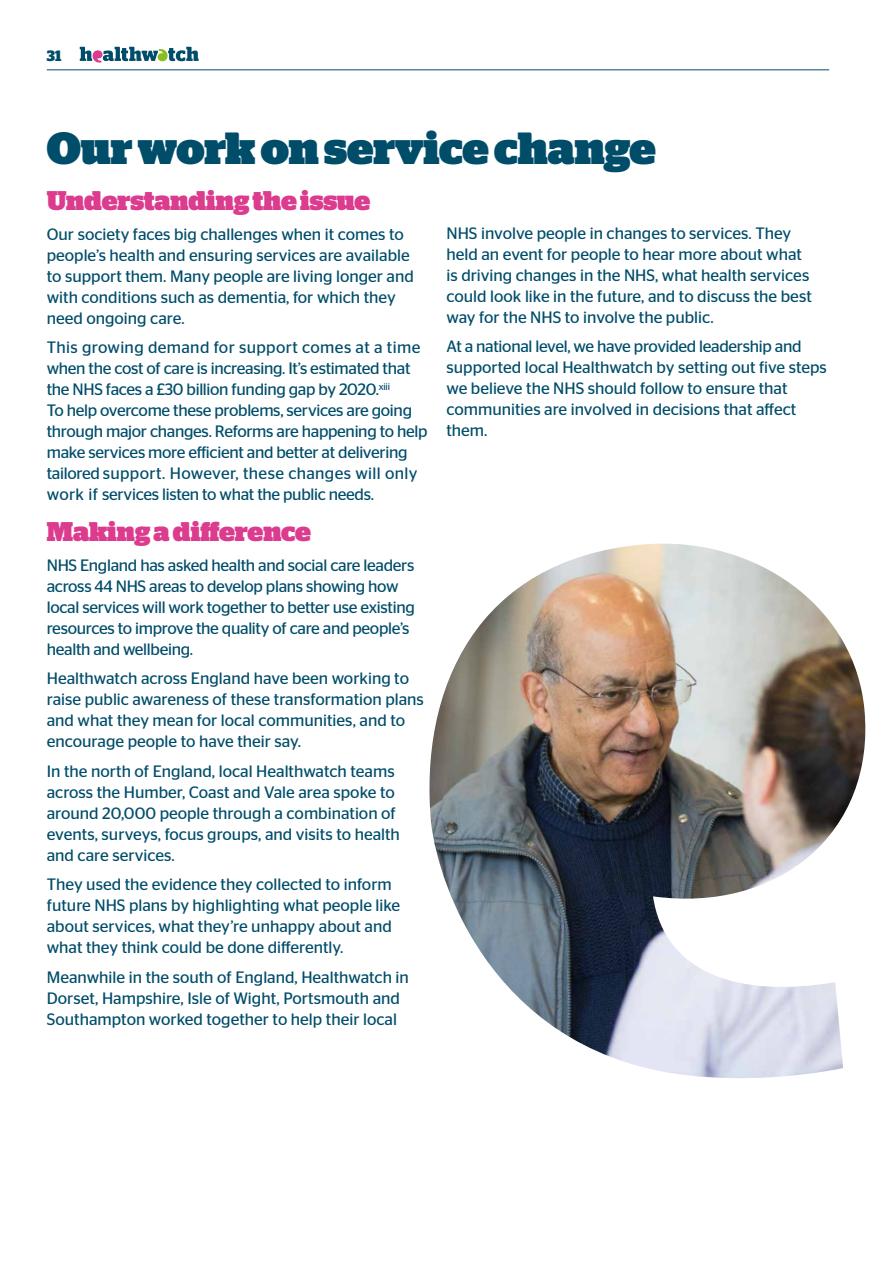
<style>
.page{position:relative;width:893px;height:1263px;background:#fff}
.page>*{position:absolute;margin:0;border:0;box-sizing:border-box;transform-origin:0 0}
.t1{font:900 45px "Stag";letter-spacing:-.005em;color:#004d6a}
.t2{font:900 27px "Stag";color:#db3c8e}
.t3{font:16.5px/21px "Stag Sans";color:#004d6a}
.t4{font:16.5px/21px "Stag Sans";letter-spacing:-.02em;color:#004d6a}
.t5{font:700 15px "Stag";color:#004d6a}
</style>
<div class="page">
<img style="left:429px;top:544px;width:437px;height:534px">
<svg style="left:80px;top:47px;width:119px;height:16px"></svg>
<hr style="left:47px;top:70px;width:782px;height:1px;background:#004d6a">
<p class="t5" style="left:47px;top:47px;width:16px">31</p>
<h1 class="t1" style="left:47px;top:122px;width:611px">Our work on service change</h1>
<h2 class="t2" style="left:47px;top:185px;width:325px">Understanding the issue</h2>
<p class="t3" style="left:47px;top:223px;width:369px">Our society faces big challenges when it comes to people’s health and ensuring services are available to support them. Many people are living longer and with conditions such as dementia, for which they need ongoing care.</p>
<p class="t4" style="left:47px;top:337px;width:382px">This growing demand for support comes at a time when the cost of care is increasing. It’s estimated that the NHS faces a £30 billion funding gap by 2020.<sup>xiii<br></sup>To help overcome these problems, services are going through major changes. Reforms are happening to help make services more efficient and better at delivering tailored support. However, these changes will only work if services listen to what the public needs.</p>
<h2 class="t2" style="left:47px;top:516px;width:266px">Making a difference</h2>
<p class="t4" style="left:47px;top:554px;width:370px">NHS England has asked health and social care leaders across 44 NHS areas to develop plans showing how local services will work together to better use existing resources to improve the quality of care and people’s health and wellbeing.</p>
<p class="t3" style="left:47px;top:668px;width:379px">Healthwatch across England have been working to raise public awareness of these transformation plans and what they mean for local communities, and to encourage people to have their say.</p>
<p class="t3" style="left:47px;top:760px;width:355px">In the north of England, local Healthwatch teams across the Humber, Coast and Vale area spoke to around 20,000 people through a combination of events, surveys, focus groups, and visits to health and care services.</p>
<p class="t3" style="left:47px;top:874px;width:355px">They used the evidence they collected to inform future NHS plans by highlighting what people like about services, what they’re unhappy about and what they think could be done differently.</p>
<p class="t3" style="left:47px;top:966px;width:364px">Meanwhile in the south of England, Healthwatch in<br>Dorset, Hampshire, Isle of Wight, Portsmouth and<br>Southampton worked together to help their local</p>
<p class="t3" style="left:446px;top:222px;width:367px">NHS involve people in changes to services. They held an event for people to hear more about what is driving changes in the NHS, what health services could look like in the future, and to discuss the best way for the NHS to involve the public.</p>
<p class="t3" style="left:446px;top:336px;width:382px">At a national level, we have provided leadership and supported local Healthwatch by setting out five steps we believe the NHS should follow to ensure that communities are involved in decisions that affect them.</p>
</div>
